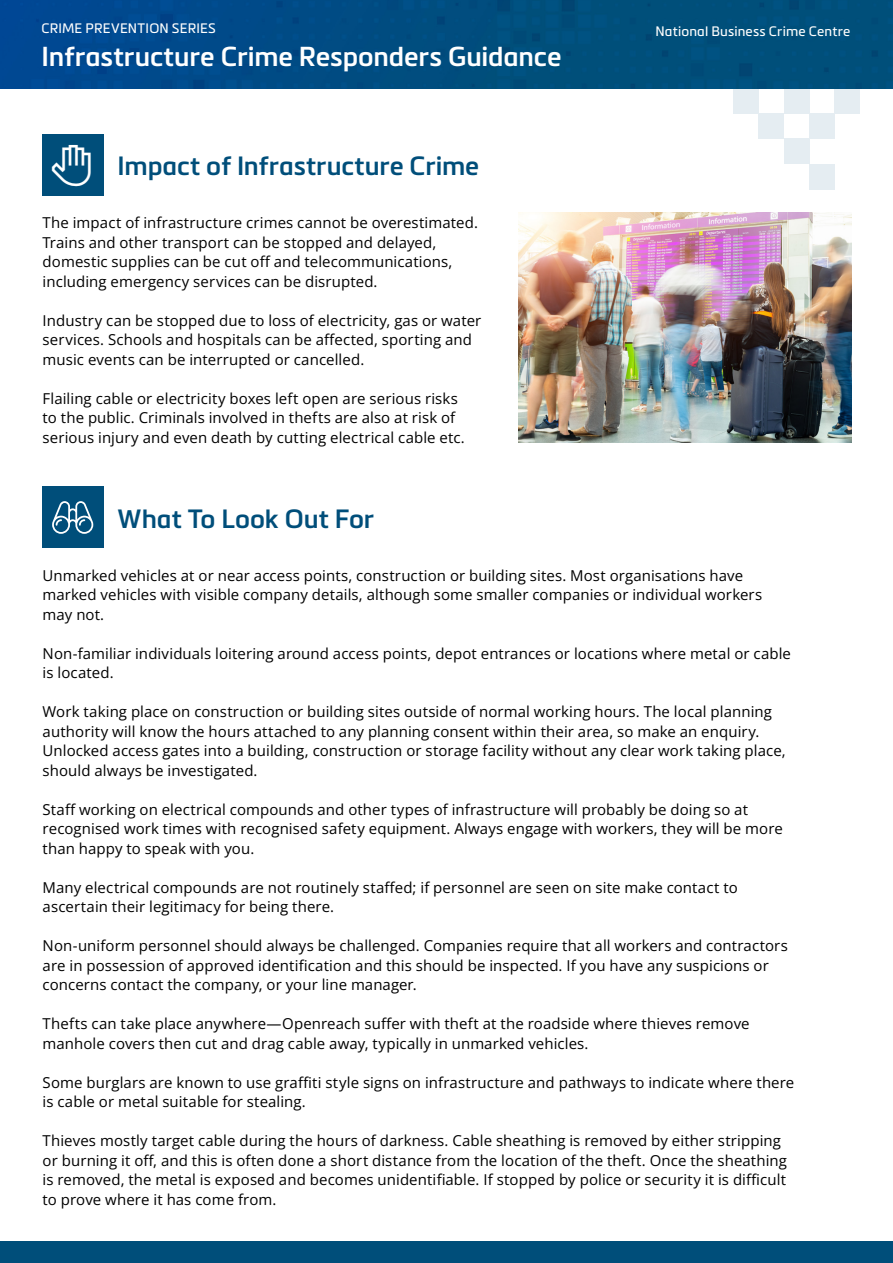
<style>
.page{position:relative;width:893px;height:1263px;background:#fff}
.page>*{position:absolute;margin:0;border:0;box-sizing:border-box;transform-origin:0 0}
.t1{font:300 41.25px "Font Awesome 6 Sharp";color:#fff}
.t2{font:600 27px "Metronic Pro";letter-spacing:-.005em;color:#fff}
.t3{font:600 25.95px "Metronic Pro";color:#004e7a}
.t4{font:15px/19.5px "Open Sans";letter-spacing:.005em;color:#000}
.t5{font:13.5px "Metronic Pro";letter-spacing:.01em;color:#fff}
</style>
<div class="page">
<div style="left:809px;top:114px;width:25px;height:25px;background:#e5edf2"></div>
<div style="left:809px;top:164px;width:25px;height:25px;background:#e5edf2"></div>
<div style="left:784px;top:139px;width:25px;height:25px;background:#e5edf2"></div>
<div style="left:759px;top:114px;width:25px;height:25px;background:#e5edf2"></div>
<div style="left:733px;top:88px;width:26px;height:26px;background:#e5edf2"></div>
<div style="left:784px;top:88px;width:25px;height:26px;background:#e5edf2"></div>
<div style="left:834px;top:88px;width:26px;height:26px;background:#e5edf2"></div>
<img style="left:0;top:0;width:893px;height:88px">
<div style="left:0;top:1242px;width:893px;height:21px;background:#004e7a"></div>
<div style="left:42px;top:135px;width:61px;height:61px;background:#004e7a"></div>
<div style="left:42px;top:487px;width:61px;height:61px;background:#004e7a"></div>
<img style="left:519px;top:212px;width:332px;height:231px">
<svg style="left:52px;top:501px;width:41px;height:33px"></svg>
<p class="t5" style="left:41px;top:18px;width:176px">CRIME PREVENTION SERIES</p>
<p class="t5" style="left:655px;top:21px;width:196px">National Business Crime Centre</p>
<h2 class="t2" style="left:42px;top:40px;width:521px">Infrastructure Crime Responders Guidance</h2>
<h1 class="t1" style="left:52px;top:145px;width:43px">■</h1>
<h3 class="t3" style="left:118px;top:150px;width:363px">Impact of Infrastructure Crime</h3>
<p class="t4" style="left:43px;top:213px;width:437px">The impact of infrastructure crimes cannot be overestimated.<br>Trains and other transport can be stopped and delayed, domestic supplies can be cut off and telecommunications, including emergency services can be disrupted.</p>
<p class="t4" style="left:43px;top:310px;width:440px">Industry can be stopped due to loss of electricity, gas or water services. Schools and hospitals can be affected, sporting and music events can be interrupted or cancelled.</p>
<p class="t4" style="left:43px;top:388px;width:424px">Flailing cable or electricity boxes left open are serious risks to the public. Criminals involved in thefts are also at risk of serious injury and even death by cutting electrical cable etc.</p>
<h3 class="t3" style="left:118px;top:502px;width:258px">What To Look Out For</h3>
<p class="t4" style="left:43px;top:565px;width:721px">Unmarked vehicles at or near access points, construction or building sites. Most organisations have marked vehicles with visible company details, although some smaller companies or individual workers may not.</p>
<p class="t4" style="left:43px;top:643px;width:750px">Non-familiar individuals loitering around access points, depot entrances or locations where metal or cable is located.</p>
<p class="t4" style="left:43px;top:702px;width:744px">Work taking place on construction or building sites outside of normal working hours. The local planning authority will know the hours attached to any planning consent within their area, so make an enquiry.<br>Unlocked access gates into a building, construction or storage facility without any clear work taking place, should always be investigated.</p>
<p class="t4" style="left:43px;top:799px;width:742px">Staff working on electrical compounds and other types of infrastructure will probably be doing so at recognised work times with recognised safety equipment. Always engage with workers, they will be more than happy to speak with you.</p>
<p class="t4" style="left:43px;top:877px;width:697px">Many electrical compounds are not routinely staffed; if personnel are seen on site make contact to ascertain their legitimacy for being there.</p>
<p class="t4" style="left:43px;top:936px;width:747px">Non-uniform personnel should always be challenged. Companies require that all workers and contractors are in possession of approved identification and this should be inspected. If you have any suspicions or concerns contact the company, or your line manager.</p>
<p class="t4" style="left:43px;top:1014px;width:709px">Thefts can take place anywhere—Openreach suffer with theft at the roadside where thieves remove manhole covers then cut and drag cable away, typically in unmarked vehicles.</p>
<p class="t4" style="left:43px;top:1072px;width:753px">Some burglars are known to use graffiti style signs on infrastructure and pathways to indicate where there is cable or metal suitable for stealing.</p>
<p class="t4" style="left:43px;top:1131px;width:746px">Thieves mostly target cable during the hours of darkness. Cable sheathing is removed by either stripping or burning it off, and this is often done a short distance from the location of the theft. Once the sheathing is removed, the metal is exposed and becomes unidentifiable. If stopped by police or security it is difficult to prove where it has come from.</p>
</div>
